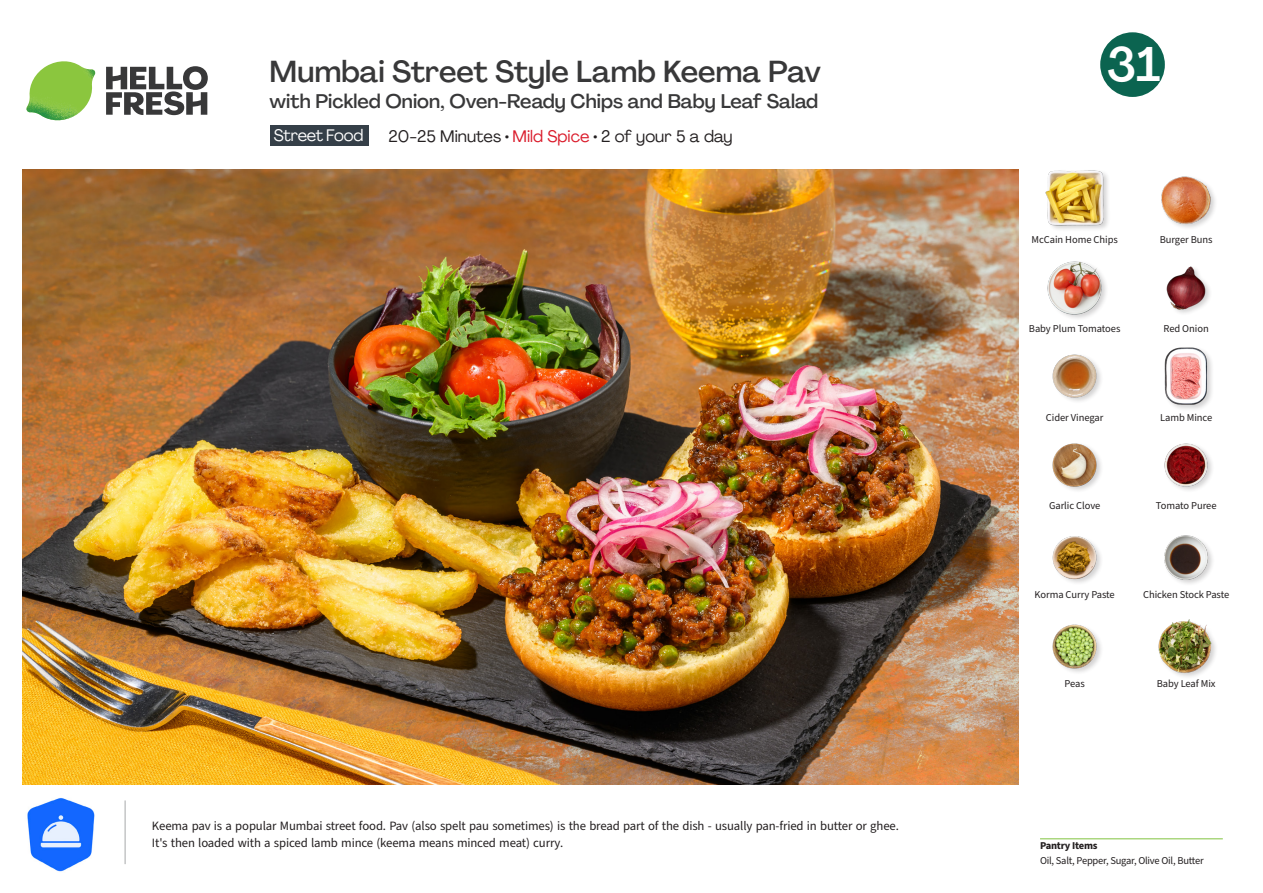
<style>
.page{position:relative;width:1263px;height:893px;background:#fff}
.page>*{position:absolute;margin:0;border:0;box-sizing:border-box;transform-origin:0 0}
._24_Recipe_Nr_Bag{font:500 48px "Agrandir";color:#fff}
._15_Titel_UK{font:500 30px "Agrandir";color:#383839}
._15_Titel_UK-2{font:500 19.5px "Agrandir";color:#383839}
._02_Box_Type{font:16.5px "Agrandir";color:#231f20}
._02_Box_Type-2{font:16.5px "Agrandir";letter-spacing:-.01em;color:#fff}
._24_Recipe_Nr_Bag-2{font:12.75px/16.4px "Source Sans Pro";letter-spacing:-.01em;color:#231f20}
._18_FRONT_ingredients_UK{font:10.5px "Source Sans Pro";letter-spacing:-.005em;color:#231f20}
._14_Allergene_Text_7pt{font:10.5px "Source Sans Pro";letter-spacing:-.02em;color:#231f20}
._14_Allergene_Text_7pt-2{font:700 10.5px "Source Sans Pro";letter-spacing:-.02em;color:#231f20}
.s1{color:#da1b2b}
</style>
<div class="page">
<svg style="left:106px;top:66px;width:102px;height:49px"></svg>
<img style="left:26px;top:61px;width:69px;height:59px">
<img style="left:22px;top:170px;width:997px;height:615px">
<hr style="left:1040px;top:838px;width:183px;height:1px;background:#81c340">
<div style="left:270px;top:125px;width:98px;height:21px;background:#353f48"></div>
<hr style="left:125px;top:800px;width:1px;height:64px;background:#a7a8a9">
<img style="left:27px;top:798px;width:68px;height:74px">
<img style="left:1052px;top:536px;width:49px;height:47px">
<img style="left:1052px;top:624px;width:49px;height:48px">
<div style="left:1158px;top:619px;width:61px;height:60px;background:#231f20;opacity:.2"></div>
<img style="left:1158px;top:619px;width:56px;height:56px">
<img style="left:1164px;top:535px;width:49px;height:49px">
<img style="left:1052px;top:354px;width:49px;height:47px">
<img style="left:1052px;top:443px;width:49px;height:48px">
<img style="left:1164px;top:443px;width:48px;height:47px">
<div style="left:1164px;top:346px;width:50px;height:66px;background:#231f20;opacity:.2"></div>
<img style="left:1164px;top:347px;width:50px;height:58px">
<div style="left:1045px;top:169px;width:65px;height:63px;background:#231f20;opacity:.2"></div>
<img style="left:1046px;top:170px;width:57px;height:58px">
<div style="left:1047px;top:260px;width:61px;height:61px;background:#231f20;opacity:.2"></div>
<img style="left:1047px;top:260px;width:56px;height:56px">
<img style="left:1166px;top:266px;width:44px;height:47px">
<img style="left:1161px;top:176px;width:54px;height:52px">
<svg style="left:1100px;top:32px;width:65px;height:65px"></svg>
<p class="_15_Titel_UK" style="left:270px;top:53px;width:553px">Mumbai Street Style Lamb Keema Pav</p>
<p class="_15_Titel_UK-2" style="left:270px;top:89px;width:550px">with Pickled Onion, Oven-Ready Chips and Baby Leaf Salad</p>
<p class="_02_Box_Type-2" style="left:274px;top:125px;width:91px">Street Food</p>
<p class="_02_Box_Type" style="left:388px;top:126px;width:345px">20-25 Minutes • <span class="s1">Mild Spice</span> • 2 of your 5 a day</p>
<p class="_24_Recipe_Nr_Bag-2" style="left:152px;top:818px;width:748px">Keema pav is a popular Mumbai street food. Pav (also spelt pau sometimes) is the bread part of the dish - usually pan-fried in butter or ghee.<br>It's then loaded with a spiced lamb mince (keema means minced meat) curry.</p>
<p class="_24_Recipe_Nr_Bag" style="left:1107px;top:35px;width:55px">31</p>
<p class="_18_FRONT_ingredients_UK" style="left:1031px;top:232px;width:88px">McCain Home Chips</p>
<p class="_18_FRONT_ingredients_UK" style="left:1160px;top:232px;width:55px">Burger Buns</p>
<p class="_18_FRONT_ingredients_UK" style="left:1029px;top:321px;width:93px">Baby Plum Tomatoes</p>
<p class="_18_FRONT_ingredients_UK" style="left:1163px;top:321px;width:47px">Red Onion</p>
<p class="_18_FRONT_ingredients_UK" style="left:1046px;top:410px;width:59px">Cider Vinegar</p>
<p class="_18_FRONT_ingredients_UK" style="left:1160px;top:410px;width:54px">Lamb Mince</p>
<p class="_18_FRONT_ingredients_UK" style="left:1049px;top:499px;width:53px">Garlic Clove</p>
<p class="_18_FRONT_ingredients_UK" style="left:1156px;top:499px;width:62px">Tomato Puree</p>
<p class="_18_FRONT_ingredients_UK" style="left:1034px;top:588px;width:82px">Korma Curry Paste</p>
<p class="_18_FRONT_ingredients_UK" style="left:1143px;top:588px;width:88px">Chicken Stock Paste</p>
<p class="_18_FRONT_ingredients_UK" style="left:1064px;top:676px;width:22px">Peas</p>
<p class="_18_FRONT_ingredients_UK" style="left:1157px;top:676px;width:60px">Baby Leaf Mix</p>
<p class="_14_Allergene_Text_7pt-2" style="left:1040px;top:839px;width:59px">Pantry Items</p>
<p class="_14_Allergene_Text_7pt" style="left:1040px;top:854px;width:165px">Oil, Salt, Pepper, Sugar, Olive Oil, Butter</p>
</div>
